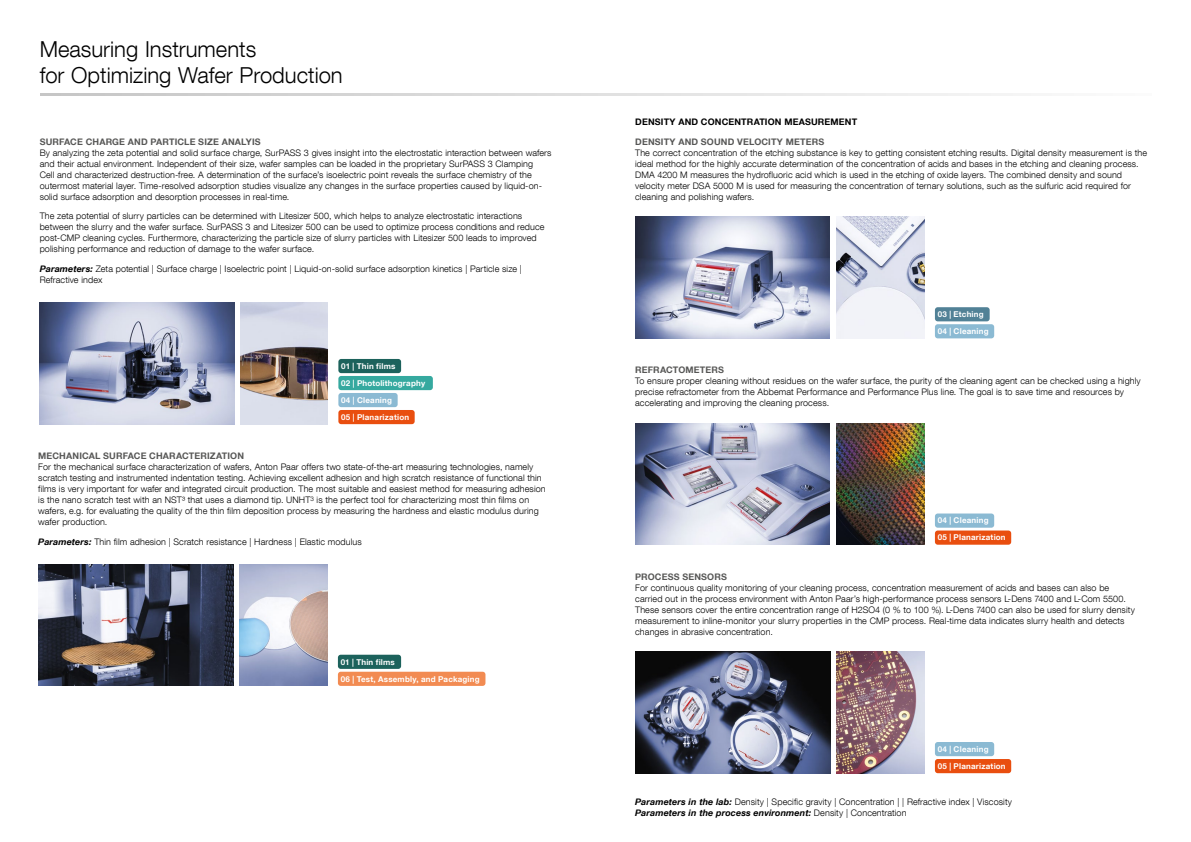
<style>
.page{position:relative;width:1191px;height:842px;background:#fff}
.page>*{position:absolute;margin:0;border:0;box-sizing:border-box;transform-origin:0 0}
.t1{font:300 22px/26px "Helvetica Neue LT Com";color:#000}
.t2{font:300 9px/11px "Helvetica Neue LT Com";letter-spacing:.01em;color:#000}
.t3{font:700 9px "Helvetica Neue LT Com";letter-spacing:.015em;color:#575756}
.t4{font:700 9px "Helvetica Neue LT Com";letter-spacing:.015em;color:#000}
.t5{font:700 8px/17px "Helvetica Neue LT Com";letter-spacing:.025em;color:#fff}
.s1{font-weight:700;font-style:italic}
</style>
<div class="page">
<img style="left:240px;top:303px;width:88px;height:121px">
<img style="left:836px;top:423px;width:88px;height:122px">
<img style="left:40px;top:303px;width:194px;height:121px">
<div style="left:338px;top:376px;width:95px;height:14px;background:#35a99f;border-radius:3px"></div>
<div style="left:338px;top:393px;width:60px;height:14px;background:#8bbad3;border-radius:3px"></div>
<div style="left:338px;top:410px;width:77px;height:14px;background:#e94e0f;border-radius:3px"></div>
<div style="left:935px;top:530px;width:76px;height:15px;background:#e94e0f;border-radius:3px"></div>
<div style="left:935px;top:759px;width:76px;height:14px;background:#e94e0f;border-radius:3px"></div>
<div style="left:338px;top:359px;width:63px;height:14px;background:#1c625c;border-radius:3px"></div>
<img style="left:836px;top:217px;width:88px;height:121px">
<img style="left:837px;top:652px;width:87px;height:121px">
<img style="left:635px;top:217px;width:195px;height:121px">
<img style="left:635px;top:423px;width:195px;height:122px">
<img style="left:635px;top:652px;width:195px;height:121px">
<div style="left:935px;top:324px;width:59px;height:14px;background:#8bbad3;border-radius:3px"></div>
<div style="left:935px;top:307px;width:54px;height:14px;background:#518196;border-radius:3px"></div>
<div style="left:935px;top:513px;width:59px;height:15px;background:#8bbad3;border-radius:3px"></div>
<div style="left:935px;top:742px;width:59px;height:14px;background:#8bbad3;border-radius:3px"></div>
<hr style="left:40px;top:93px;width:1111px;height:3px;background:#c6c6c6">
<img style="left:240px;top:564px;width:87px;height:122px">
<img style="left:38px;top:564px;width:195px;height:122px">
<div style="left:338px;top:655px;width:63px;height:14px;background:#1c625c;border-radius:3px"></div>
<div style="left:338px;top:672px;width:147px;height:14px;background:#f28b52;border-radius:3px"></div>
<h1 class="t1" style="left:40px;top:36px;width:304px">Measuring Instruments<br>for Optimizing Wafer Production</h1>
<p class="t3" style="left:40px;top:136px;width:223px">SURFACE CHARGE AND PARTICLE SIZE ANALYIS</p>
<p class="t2" style="left:40px;top:147px;width:513px">By analyzing the zeta potential and solid surface charge, SurPASS 3 gives insight into the electrostatic interaction between wafers and their actual environment. Independent of their size, wafer samples can be loaded in the proprietary SurPASS 3 Clamping<br>Cell and characterized destruction-free. A determination of the surface’s isoelectric point reveals the surface chemistry of the outermost material layer. Time-resolved adsorption studies visualize any changes in the surface properties caused by liquid-on&shy;solid surface adsorption and desorption processes in real-time.</p>
<p class="t2" style="left:40px;top:210px;width:506px">The zeta potential of slurry particles can be determined with Litesizer 500, which helps to analyze electrostatic interactions between the slurry and the wafer surface. SurPASS 3 and Litesizer 500 can be used to optimize process conditions and reduce post-CMP cleaning cycles. Furthermore, characterizing the particle size of slurry particles with Litesizer 500 leads to improved polishing performance and reduction of damage to the wafer surface.</p>
<p class="t2" style="left:40px;top:263px;width:484px"><span class="s1">Parameters:</span> Zeta potential | Surface charge | Isoelectric point | Liquid-on-solid surface adsorption kinetics | Particle size |<br>Refractive index</p>
<p class="t5" style="left:341px;top:357px;width:56px">01 | Thin films</p>
<p class="t5" style="left:341px;top:374px;width:85px">02 | Photolithography<br>04 | Cleaning<br>05 | Planarization</p>
<p class="t3" style="left:38px;top:450px;width:207px">MECHANICAL SURFACE CHARACTERIZATION</p>
<p class="t2" style="left:38px;top:461px;width:509px">For the mechanical surface characterization of wafers, Anton Paar offers two state-of-the-art measuring technologies, namely scratch testing and instrumented indentation testing. Achieving excellent adhesion and high scratch resistance of functional thin films is very important for wafer and integrated circuit production. The most suitable and easiest method for measuring adhesion is the nano scratch test with an NST³ that uses a diamond tip. UNHT<sup>3</sup> is the perfect tool for characterizing most thin films on wafers, e.g. for evaluating the quality of the thin film deposition process by measuring the hardness and elastic modulus during wafer production.</p>
<p class="t2" style="left:38px;top:536px;width:325px"><span class="s1">Parameters:</span> Thin film adhesion | Scratch resistance | Hardness | Elastic modulus</p>
<p class="t5" style="left:341px;top:653px;width:140px">01 | Thin films<br>06 | Test, Assembly, and Packaging</p>
<p class="t4" style="left:635px;top:117px;width:223px">DENSITY AND CONCENTRATION MEASUREMENT</p>
<p class="t3" style="left:635px;top:136px;width:190px">DENSITY AND SOUND VELOCITY METERS</p>
<p class="t2" style="left:635px;top:147px;width:513px">The correct concentration of the etching substance is key to getting consistent etching results. Digital density measurement is the ideal method for the highly accurate determination of the concentration of acids and bases in the etching and cleaning process.<br>DMA 4200 M measures the hydrofluoric acid which is used in the etching of oxide layers. The combined density and sound velocity meter DSA 5000 M is used for measuring the concentration of ternary solutions, such as the sulfuric acid required for cleaning and polishing wafers.</p>
<p class="t5" style="left:937px;top:306px;width:47px">03 | Etching</p>
<p class="t5" style="left:937px;top:323px;width:52px">04 | Cleaning</p>
<p class="t3" style="left:635px;top:364px;width:90px">REFRACTOMETERS</p>
<p class="t2" style="left:635px;top:375px;width:507px">To ensure proper cleaning without residues on the wafer surface, the purity of the cleaning agent can be checked using a highly precise refractometer from the Abbemat Performance and Performance Plus line. The goal is to save time and resources by accelerating and improving the cleaning process.</p>
<p class="t5" style="left:937px;top:512px;width:52px">04 | Cleaning</p>
<p class="t5" style="left:937px;top:529px;width:69px">05 | Planarization</p>
<p class="t3" style="left:635px;top:571px;width:93px">PROCESS SENSORS</p>
<p class="t2" style="left:635px;top:582px;width:501px">For continuous quality monitoring of your cleaning process, concentration measurement of acids and bases can also be carried out in the process environment with Anton Paar’s high-performance process sensors L-Dens 7400 and L-Com 5500.<br>These sensors cover the entire concentration range of H2SO4 (0 % to 100 %). L-Dens 7400 can also be used for slurry density measurement to inline-monitor your slurry properties in the CMP process. Real-time data indicates slurry health and detects changes in abrasive concentration.</p>
<p class="t5" style="left:937px;top:740px;width:52px">04 | Cleaning</p>
<p class="t5" style="left:937px;top:757px;width:69px">05 | Planarization</p>
<p class="t2" style="left:635px;top:796px;width:378px"><span class="s1">Parameters in the lab:</span> Density | Specific gravity | Concentration | | Refractive index | Viscosity<br><span class="s1">Parameters in the process environment:</span> Density | Concentration</p>
</div>
